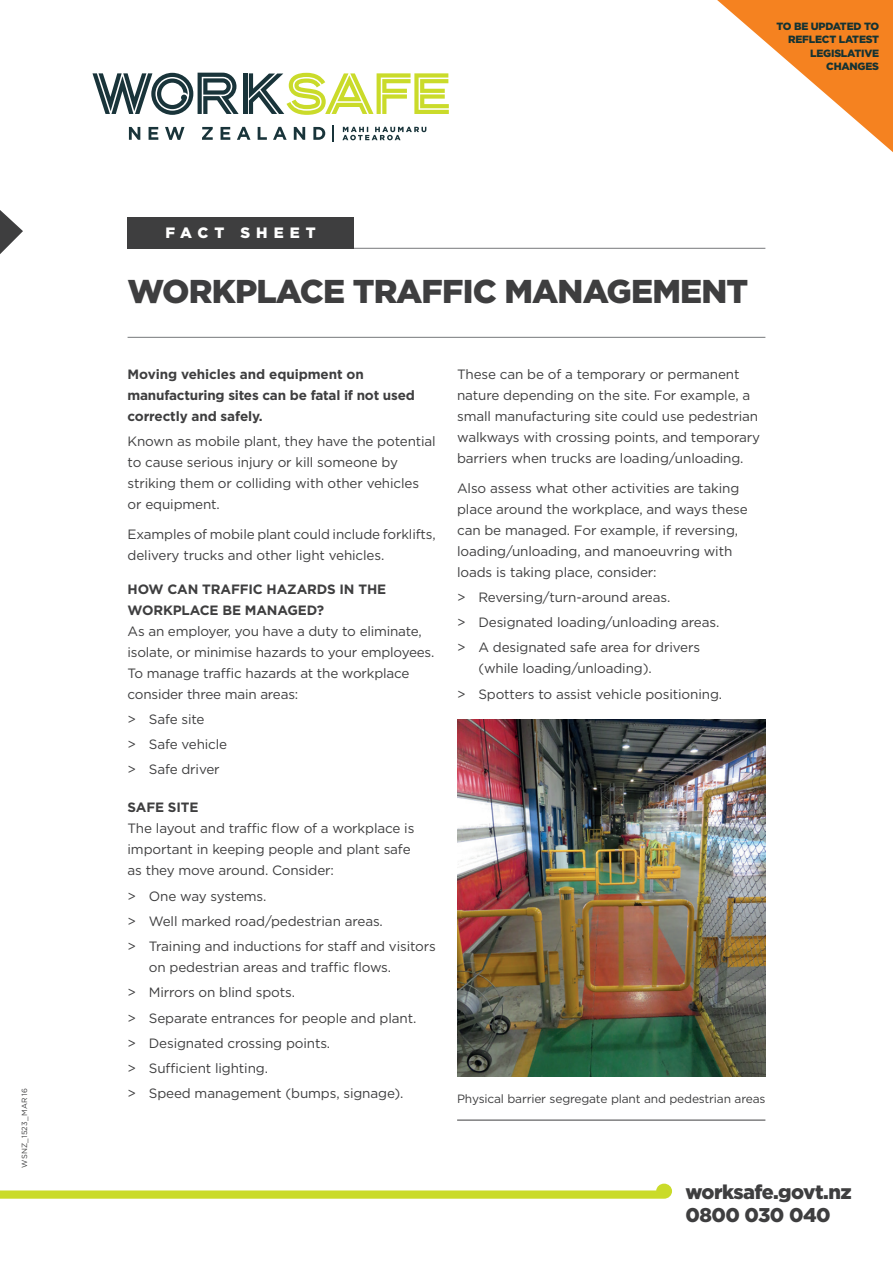
<style>
.page{position:relative;width:893px;height:1263px;background:#fff}
.page>*{position:absolute;margin:0;border:0;box-sizing:border-box;transform-origin:0 0}
.t1{font:900 33px "Gotham";letter-spacing:-.025em;color:#3e3e3f}
.t2{font:900 19.95px/23px "Gotham";letter-spacing:-.025em;color:#3e3e3f}
.t3{font:900 15px "Gotham";letter-spacing:.4em;color:#fff}
.body{font:13.5px/21px "Gotham";letter-spacing:-.01em;color:#3e3e3f}
.body_before_bullet{font:13.5px/21px "Gotham";letter-spacing:-.01em;color:#3e3e3f}
.intro{font:700 13.5px/21px "Gotham";letter-spacing:-.01em;color:#3e3e3f}
.t4{font:12px "Gotham";letter-spacing:-.015em;color:#3e3e3f}
.date{font:900 10.5px/13.5px "Gotham";letter-spacing:-.02em;color:#153333;text-align:right}
.side_code{font:7.5px "Gotham";letter-spacing:.02em;color:#3e3e3f}
</style>
<div class="page">
<hr style="left:128px;top:248px;width:637px;height:1px;background:#76787b">
<svg style="left:0;top:210px;width:23px;height:44px"></svg>
<div style="left:127px;top:217px;width:227px;height:32px;background:#3e3e3f"></div>
<div style="left:656px;top:1183px;width:16px;height:16px;background:#cadb2a;border-radius:8px"></div>
<hr style="left:243px;top:73px;width:4px;height:41px;background:#19343a">
<svg style="left:249px;top:73px;width:200px;height:42px"></svg>
<svg style="left:92px;top:73px;width:147px;height:42px"></svg>
<svg style="left:332px;top:125px;width:2px;height:17px"></svg>
<svg style="left:129px;top:127px;width:196px;height:13px"></svg>
<svg style="left:342px;top:127px;width:84px;height:13px"></svg>
<hr style="left:128px;top:337px;width:637px;height:1px;background:#76787b">
<hr style="left:457px;top:1120px;width:308px;height:1px;background:#3e3e3f">
<img style="left:457px;top:719px;width:308px;height:357px">
<svg style="left:717px;top:0;width:176px;height:152px"></svg>
<p class="side_code" style="left:20px;top:1168px;width:81px;rotate:-90deg">WSNZ_1523_Mar 16</p>
<p class="date" style="left:776px;top:19px;width:104px">TO BE UPDATED TO<br>REFLECT LATEST<br>LEGISLATIVE<br>CHANGES</p>
<p class="t3" style="left:166px;top:222px;width:151px">FACT SHEET</p>
<h1 class="t1" style="left:128px;top:268px;width:622px">WORKPLACE TRAFFIC MANAGEMENT</h1>
<p class="intro" style="left:128px;top:364px;width:289px">Moving vehicles and equipment on manufacturing sites can be fatal if not used correctly and safely.</p>
<p class="body" style="left:128px;top:431px;width:310px">Known as mobile plant, they have the potential to cause serious injury or kill someone by striking them or colliding with other vehicles or equipment.</p>
<p class="body" style="left:128px;top:523px;width:310px">Examples of mobile plant could include forklifts, delivery trucks and other light vehicles.</p>
<h2 class="intro" style="left:128px;top:578px;width:260px">HOW CAN TRAFFIC HAZARDS IN THE<br>WORKPLACE BE MANAGED?</h2>
<p class="body_before_bullet" style="left:128px;top:620px;width:308px">As an employer, you have a duty to eliminate, isolate, or minimise hazards to your employees.<br>To manage traffic hazards at the workplace consider three main areas:</p>
<p class="body" style="left:128px;top:708px;width:79px">&gt; Safe site</p>
<p class="body" style="left:128px;top:734px;width:101px">&gt; Safe vehicle</p>
<p class="body" style="left:128px;top:759px;width:94px">&gt; Safe driver</p>
<h2 class="intro" style="left:128px;top:797px;width:72px">SAFE SITE</h2>
<p class="body_before_bullet" style="left:128px;top:818px;width:288px">The layout and traffic flow of a workplace is important in keeping people and plant safe as they move around. Consider:</p>
<p class="body" style="left:128px;top:885px;width:140px">&gt; One way systems.</p>
<p class="body" style="left:128px;top:910px;width:257px">&gt; Well marked road/pedestrian areas.</p>
<p class="body" style="left:149px;top:936px;width:289px;text-indent:-21px">&gt; Training and inductions for staff and visitors on pedestrian areas and traffic flows.</p>
<p class="body" style="left:128px;top:982px;width:169px">&gt; Mirrors on blind spots.</p>
<p class="body" style="left:128px;top:1007px;width:290px">&gt; Separate entrances for people and plant.</p>
<p class="body" style="left:128px;top:1032px;width:204px">&gt; Designated crossing points.</p>
<p class="body" style="left:128px;top:1058px;width:142px">&gt; Sufficient lighting.</p>
<p class="body" style="left:128px;top:1083px;width:277px">&gt; Speed management (bumps, signage).</p>
<p class="body" style="left:457px;top:363px;width:304px">These can be of a temporary or permanent nature depending on the site. For example, a small manufacturing site could use pedestrian walkways with crossing points, and temporary barriers when trucks are loading/unloading.</p>
<p class="body_before_bullet" style="left:457px;top:477px;width:292px">Also assess what other activities are taking place around the workplace, and ways these can be managed. For example, if reversing, loading/unloading, and manoeuvring with loads is taking place, consider:</p>
<p class="body" style="left:457px;top:586px;width:215px">&gt; Reversing/turn-around areas.</p>
<p class="body" style="left:457px;top:611px;width:264px">&gt; Designated loading/unloading areas.</p>
<p class="body" style="left:478px;top:637px;width:223px;text-indent:-21px">&gt; A designated safe area for drivers (while loading/unloading).</p>
<p class="body" style="left:457px;top:683px;width:267px">&gt; Spotters to assist vehicle positioning.</p>
<p class="t4" style="left:457px;top:1091px;width:310px">Physical barrier segregate plant and pedestrian areas</p>
<h2 class="t2" style="left:685px;top:1180px;width:168px">worksafe.govt.nz<br>0800 030 040</h2>
</div>
